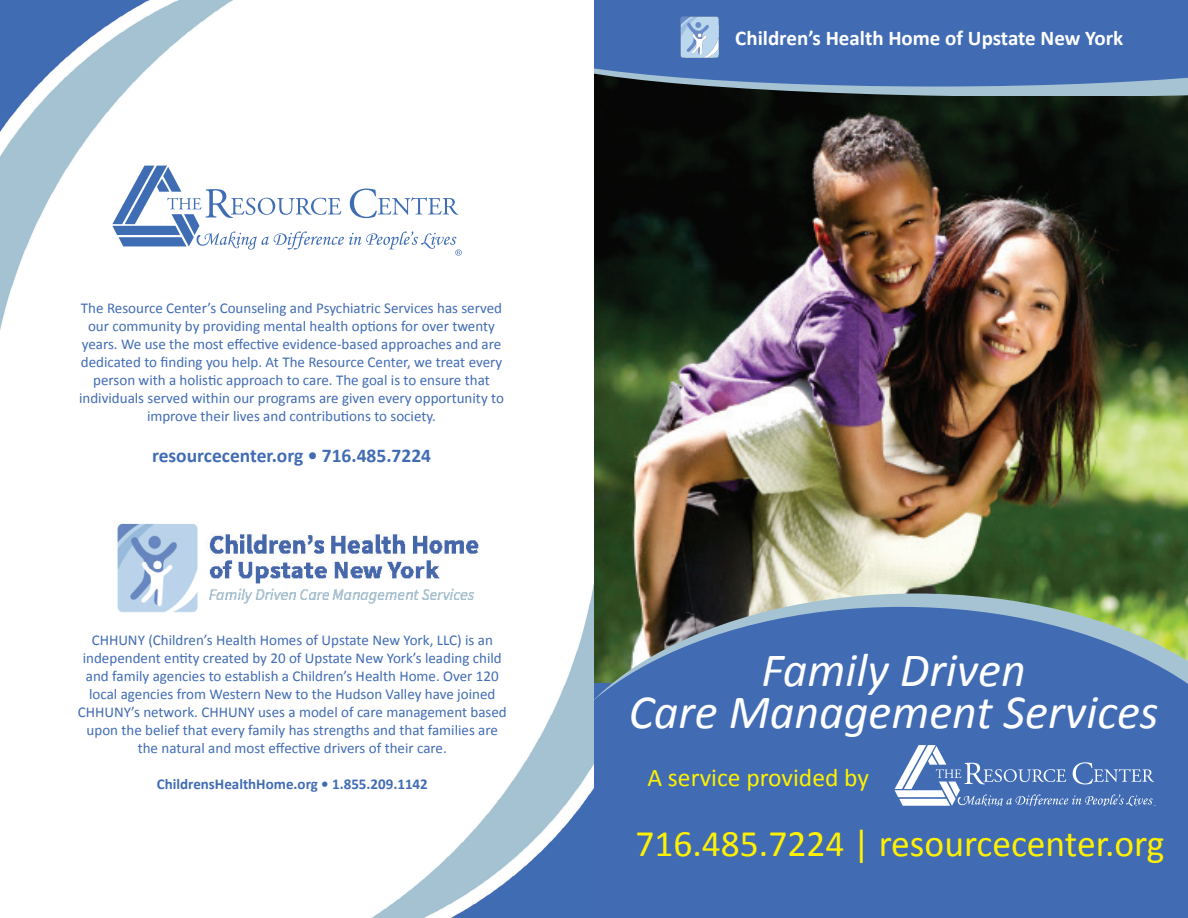
<style>
.page{position:relative;width:1188px;height:918px;background:#fff}
.page>*{position:absolute;margin:0;border:0;box-sizing:border-box;transform-origin:0 0}
.t1{font:italic 48px/42px "Calibri";color:#fff;text-align:center}
.t2{font:37.5px "Calibri";color:#fff101}
.t3{font:25.5px "Calibri";color:#fff101}
.t4{font:700 21px "Calibri";color:#fff}
.t5{font:700 19.5px "Calibri";color:#416cb4}
.t6{font:15px/18px "Calibri";color:#416cb4;text-align:center}
.t7{font:700 15px "Calibri";color:#416cb4}
</style>
<div class="page">
<img style="left:0;top:0;width:233px;height:330px">
<svg style="left:165px;top:61px;width:68px;height:84px"></svg>
<img style="left:594px;top:96px;width:594px;height:498px">
<img style="left:371px;top:583px;width:223px;height:335px">
<div style="left:334px;top:803px;width:105px;height:54px;background:#fff"></div>
<img style="left:594px;top:594px;width:594px;height:13px">
<svg style="left:594px;top:607px;width:594px;height:311px;background:#466fae"></svg>
<svg style="left:594px;top:86px;width:594px;height:10px;background:#6c808a"></svg>
<div style="left:594px;top:0;width:594px;height:86px;background:#416cb4"></div>
<img style="left:678px;top:13px;width:40px;height:45px">
<img style="left:117px;top:523px;width:362px;height:90px">
<svg style="left:895px;top:745px;width:259px;height:60px;background:#6487c1"></svg>
<svg style="left:112px;top:166px;width:350px;height:90px"></svg>
<p class="t6" style="left:79px;top:298px;width:426px">The Resource Center’s Counseling and Psychiatric Services has served our community by providing mental health options for over twenty years. We use the most effective evidence-based approaches and are dedicated to finding you help. At The Resource Center, we treat every person with a holistic approach to care. The goal is to ensure that individuals served within our programs are given every opportunity to improve their lives and contributions to society.</p>
<h3 class="t5" style="left:152px;top:444px;width:281px">resourcecenter.org • 716.485.7224</h3>
<p class="t6" style="left:78px;top:630px;width:431px">CHHUNY (Children’s Health Homes of Upstate New York, LLC) is an independent entity created by 20 of Upstate New York’s leading child and family agencies to establish a Children’s Health Home. Over 120 local agencies from Western New to the Hudson Valley have joined CHHUNY’s network. CHHUNY uses a model of care management based upon the belief that every family has strengths and that families are the natural and most effective drivers of their care.</p>
<p class="t7" style="left:157px;top:775px;width:273px">ChildrensHealthHome.org • 1.855.209.1142</p>
<h3 class="t4" style="left:735px;top:25px;width:390px">Children’s Health Home of Upstate New York</h3>
<h1 class="t1" style="left:629px;top:647px;width:531px">Family Driven<br>Care Management Services</h1>
<h3 class="t3" style="left:647px;top:762px;width:223px">A service provided by</h3>
<h2 class="t2" style="left:635px;top:820px;width:531px">716.485.7224 | resourcecenter.org</h2>
</div>
